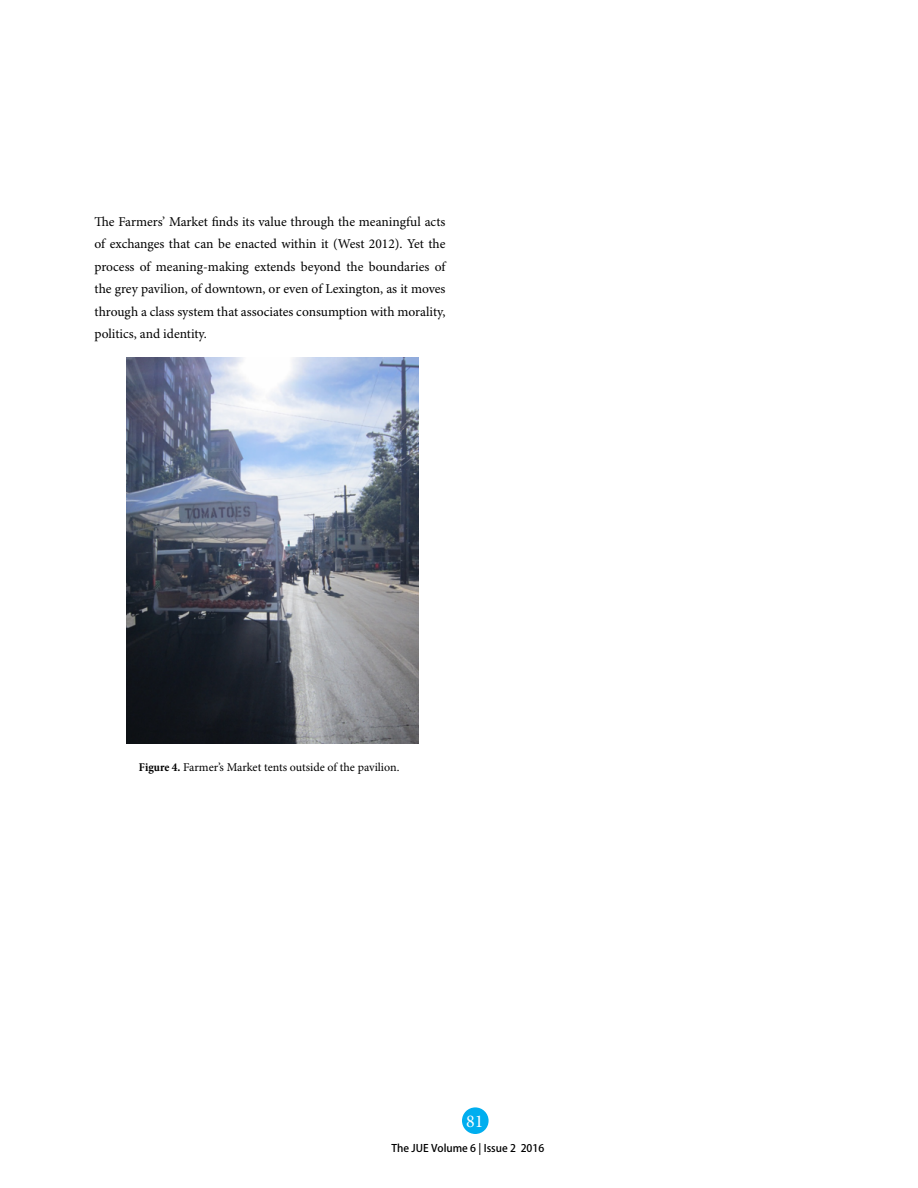
<style>
.page{position:relative;width:918px;height:1188px;background:#fff}
.page>*{position:absolute;margin:0;border:0;box-sizing:border-box;transform-origin:0 0}
.t1{font:18px "Minion Pro";color:#fff}
.t2{font:13.5px/22.5px "Minion Pro";color:#000;text-align:justify}
.t3{font:12px "Minion Pro";letter-spacing:-.005em;color:#000}
.t4{font:10.5px "Adobe Heiti Std";color:#000}
.s1{font-weight:700;font-stretch:condensed}
</style>
<div class="page">
<div style="left:462px;top:1107px;width:27px;height:27px;background:#00aeef;border-radius:50%"></div>
<img style="left:126px;top:357px;width:293px;height:387px">
<p class="t2" style="left:94px;top:211px;width:353px">The Farmers’ Market finds its value through the meaningful acts of exchanges that can be enacted within it (West 2012). Yet the process of meaning-making extends beyond the boundaries of the grey pavilion, of downtown, or even of Lexington, as it moves through a class system that associates consumption with morality, politics, and identity.</p>
<p class="t3" style="left:139px;top:760px;width:262px"><span class="s1">Figure 4.</span> Farmer’s Market tents outside of the pavilion.</p>
<p class="t1" style="left:466px;top:1110px;width:19px">81</p>
<p class="t4" style="left:392px;top:1142px;width:154px">The JUE Volume 6 | Issue 2 2016</p>
</div>
